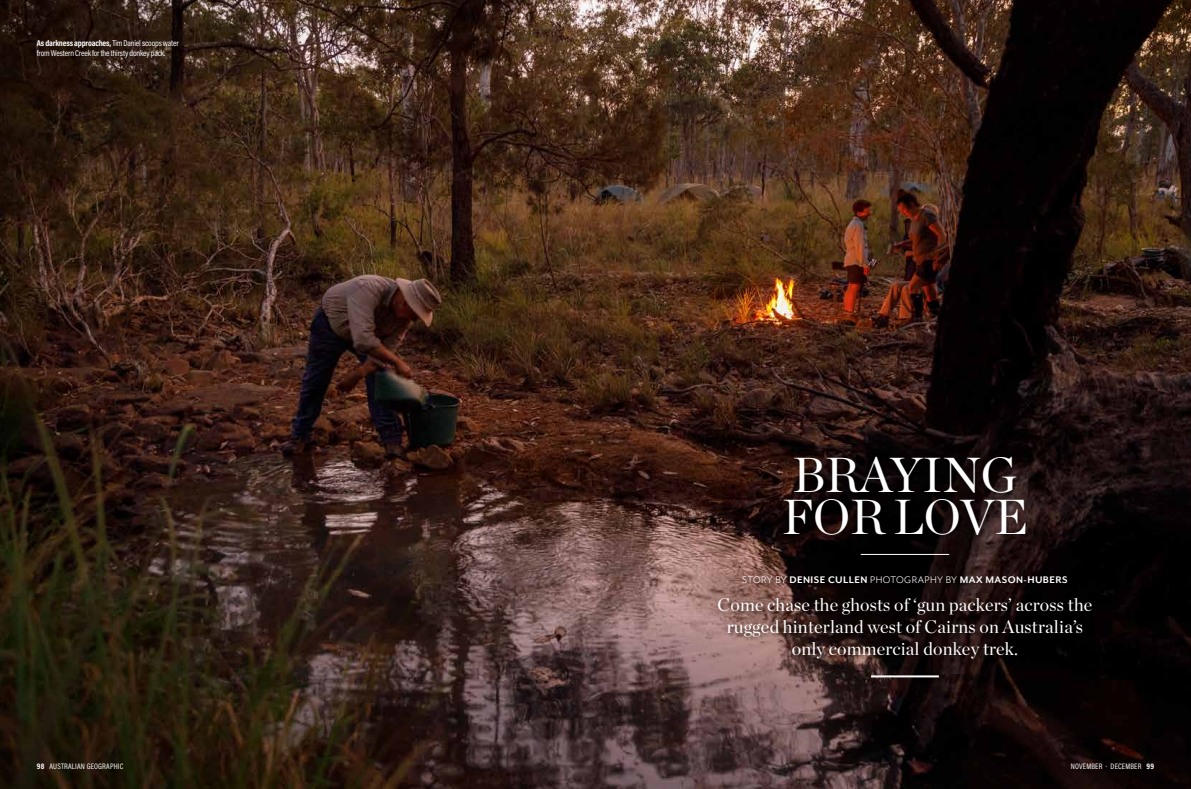
<style>
.page{position:relative;width:1191px;height:789px;background:#fff}
.page>*{position:absolute;margin:0;border:0;box-sizing:border-box;transform-origin:0 0}
.t1{font:49px/42px "Chronicle Display";color:#fff}
.t2{font:18px/22px "Chronicle Display";letter-spacing:.01em;color:#fff;text-align:center}
.t3{font:700 11px "Mr Eaves Mod OT";letter-spacing:.04em;color:#fff}
.t4{font:8.5px/10.3px "Acumin Pro Cond";letter-spacing:-.02em;color:#fff}
.t5{font:8px "Acumin Pro Cond";letter-spacing:.02em;color:#fff}
.s1{font-weight:700}
.s2{font-weight:400}
</style>
<div class="page">
<img style="left:0;top:0;width:1191px;height:788px">
<div style="left:783px;top:456px;width:247px;height:84px;background:#000;opacity:.42"></div>
<div style="left:742px;top:574px;width:330px;height:13px;background:#000;opacity:.42"></div>
<div style="left:717px;top:597px;width:379px;height:67px;background:#000;opacity:.42"></div>
<div style="left:860px;top:552px;width:94px;height:7px;background:#000;opacity:.42"></div>
<hr style="left:860px;top:554px;width:89px;height:1px;background:#fff">
<hr style="left:871px;top:675px;width:68px;height:2px;background:#fff">
<p class="t4" style="left:37px;top:38px;width:143px"><span class="s1">As darkness approaches,</span> Tim Daniel scoops water from Western Creek for the thirsty donkey pack.</p>
<p class="t5" style="left:37px;top:760px;width:88px"><span class="s1">98</span> AUSTRALIAN GEOGRAPHIC</p>
<h1 class="t1" style="left:782px;top:450px;width:247px">BRAYING<br>FOR LOVE</h1>
<p class="t3" style="left:742px;top:573px;width:327px"><span class="s2">STORY BY</span> DENISE CULLEN <span class="s2">PHOTOGRAPHY BY</span> MAX MASON-HUBERS</p>
<p class="t2" style="left:717px;top:592px;width:376px">Come chase the ghosts of ‘gun packers’ across the rugged hinterland west of Cairns on Australia’s only commercial donkey trek.</p>
<p class="t5" style="left:1070px;top:760px;width:85px">NOVEMBER . DECEMBER <span class="s1">99</span></p>
</div>
